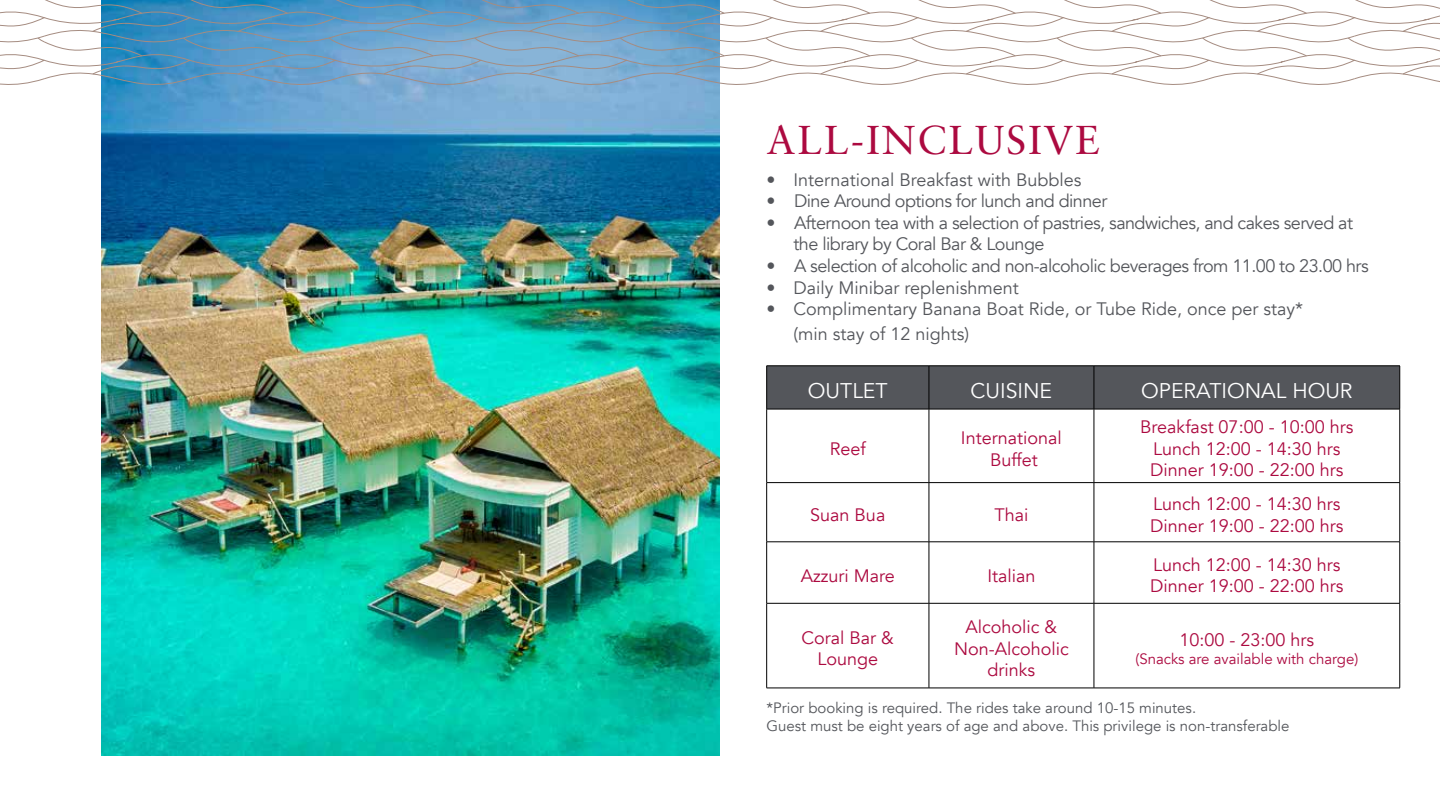
<style>
.page{position:relative;width:1440px;height:810px;background:#fff}
.page>*{position:absolute;margin:0;border:0;box-sizing:border-box;transform-origin:0 0}
.t1{font:40.35px "Sabon";letter-spacing:.05em;color:#ac0a40}
.t2{font:21.15px "Avenir";color:#fff}
.t3{font:18px/21.6px "Avenir";color:#ac0a40;text-align:center}
.t4{font:18px/21.6px "Avenir";letter-spacing:-.03em;color:#54565b}
.t5{font:18px "Avenir";color:#54565b}
.t6{font:15px/18px "Avenir";color:#54565b}
.t7{font:15px "Avenir";color:#ac0a40}
</style>
<div class="page">
<img style="left:102px;top:98px;width:618px;height:657px">
<div style="left:767px;top:367px;width:633px;height:42px;background:#54565b"></div>
<svg style="left:767px;top:410px;width:633px;height:278px"></svg>
<hr style="left:766px;top:366px;width:163px;height:1px;background:#000">
<hr style="left:766px;top:366px;width:1px;height:43px;background:#000">
<hr style="left:929px;top:366px;width:165px;height:1px;background:#000">
<hr style="left:929px;top:366px;width:1px;height:43px;background:#000">
<hr style="left:1094px;top:366px;width:306px;height:1px;background:#000">
<hr style="left:1094px;top:366px;width:1px;height:43px;background:#000">
<hr style="left:1400px;top:366px;width:1px;height:43px;background:#000">
<hr style="left:766px;top:409px;width:163px;height:1px;background:#000">
<hr style="left:766px;top:409px;width:1px;height:73px;background:#000">
<hr style="left:929px;top:409px;width:165px;height:1px;background:#000">
<hr style="left:929px;top:409px;width:1px;height:73px;background:#000">
<hr style="left:1094px;top:409px;width:306px;height:1px;background:#000">
<hr style="left:1094px;top:409px;width:1px;height:73px;background:#000">
<hr style="left:1400px;top:409px;width:1px;height:73px;background:#000">
<hr style="left:766px;top:482px;width:163px;height:1px;background:#000">
<hr style="left:766px;top:483px;width:1px;height:59px;background:#000">
<hr style="left:929px;top:482px;width:165px;height:1px;background:#000">
<hr style="left:929px;top:483px;width:1px;height:59px;background:#000">
<hr style="left:1094px;top:482px;width:306px;height:1px;background:#000">
<hr style="left:1094px;top:483px;width:1px;height:59px;background:#000">
<hr style="left:1400px;top:483px;width:1px;height:59px;background:#000">
<hr style="left:766px;top:542px;width:163px;height:1px;background:#000">
<hr style="left:766px;top:542px;width:1px;height:61px;background:#000">
<hr style="left:929px;top:542px;width:165px;height:1px;background:#000">
<hr style="left:929px;top:542px;width:1px;height:61px;background:#000">
<hr style="left:1094px;top:542px;width:306px;height:1px;background:#000">
<hr style="left:1094px;top:542px;width:1px;height:61px;background:#000">
<hr style="left:1400px;top:542px;width:1px;height:61px;background:#000">
<hr style="left:766px;top:603px;width:163px;height:1px;background:#000">
<hr style="left:766px;top:603px;width:1px;height:85px;background:#000">
<hr style="left:929px;top:603px;width:165px;height:1px;background:#000">
<hr style="left:929px;top:603px;width:1px;height:85px;background:#000">
<hr style="left:1094px;top:603px;width:306px;height:1px;background:#000">
<hr style="left:1094px;top:603px;width:1px;height:85px;background:#000">
<hr style="left:1400px;top:603px;width:1px;height:85px;background:#000">
<hr style="left:766px;top:688px;width:163px;height:1px;background:#000">
<hr style="left:929px;top:688px;width:165px;height:1px;background:#000">
<hr style="left:1094px;top:688px;width:306px;height:1px;background:#000">
<svg style="left:0;top:0;width:1440px;height:98px"></svg>
<h1 class="t1" style="left:766px;top:116px;width:335px">ALL-INCLUSIVE</h1>
<p class="t4" style="left:766px;top:169px;width:10px">•</p>
<p class="t5" style="left:794px;top:169px;width:290px">International Breakfast with Bubbles</p>
<p class="t4" style="left:766px;top:191px;width:10px">•</p>
<p class="t4" style="left:794px;top:191px;width:315px">Dine Around options for lunch and dinner</p>
<p class="t4" style="left:766px;top:212px;width:10px">•</p>
<p class="t4" style="left:794px;top:212px;width:561px">Afternoon tea with a selection of pastries, sandwiches, and cakes served at</p>
<p class="t4" style="left:766px;top:255px;width:10px">•</p>
<p class="t4" style="left:794px;top:234px;width:577px">the library by Coral Bar &amp; Lounge<br>A selection of alcoholic and non-alcoholic beverages from 11.00 to 23.00 hrs</p>
<p class="t4" style="left:766px;top:277px;width:10px">•</p>
<p class="t5" style="left:794px;top:277px;width:227px">Daily Minibar replenishment</p>
<p class="t4" style="left:766px;top:299px;width:10px">•</p>
<p class="t5" style="left:794px;top:298px;width:511px">Complimentary Banana Boat Ride, or Tube Ride, once per stay*</p>
<p class="t5" style="left:794px;top:323px;width:177px">(min stay of 12 nights(</p>
<p class="t2" style="left:808px;top:378px;width:81px">OUTLET</p>
<p class="t2" style="left:971px;top:378px;width:83px">CUISINE</p>
<p class="t2" style="left:1141px;top:378px;width:213px">OPERATIONAL HOUR</p>
<p class="t3" style="left:830px;top:438px;width:38px">Reef</p>
<p class="t3" style="left:810px;top:505px;width:77px">Suan Bua</p>
<p class="t3" style="left:801px;top:565px;width:96px">Azzuri Mare</p>
<p class="t3" style="left:961px;top:427px;width:103px">International</p>
<p class="t3" style="left:990px;top:449px;width:49px">Buffet</p>
<p class="t3" style="left:994px;top:505px;width:36px">Thai</p>
<p class="t3" style="left:987px;top:565px;width:50px">Italian</p>
<p class="t3" style="left:1140px;top:417px;width:215px">Breakfast 07:00 - 10:00 hrs<br>Lunch 12:00 - 14:30 hrs<br>Dinner 19:00 - 22:00 hrs</p>
<p class="t3" style="left:1153px;top:494px;width:189px">Lunch 12:00 - 14:30 hrs</p>
<p class="t3" style="left:1150px;top:507px;width:195px;line-height:38.7px;text-align:left">Dinner 19:00 - 22:00 hrs<br>Lunch 12:00 - 14:30 hrs</p>
<p class="t3" style="left:1150px;top:576px;width:195px">Dinner 19:00 - 22:00 hrs</p>
<p class="t3" style="left:802px;top:627px;width:94px">Coral Bar &amp;<br>Lounge</p>
<p class="t3" style="left:954px;top:616px;width:116px">Alcoholic &amp;<br>Non-Alcoholic drinks</p>
<p class="t3" style="left:1179px;top:629px;width:136px">10:00 - 23:00 hrs</p>
<p class="t7" style="left:1135px;top:650px;width:224px">(Snacks are available with charge(</p>
<p class="t6" style="left:766px;top:699px;width:525px">*Prior booking is required. The rides take around 10-15 minutes.<br>Guest must be eight years of age and above. This privilege is non-transferable</p>
</div>
